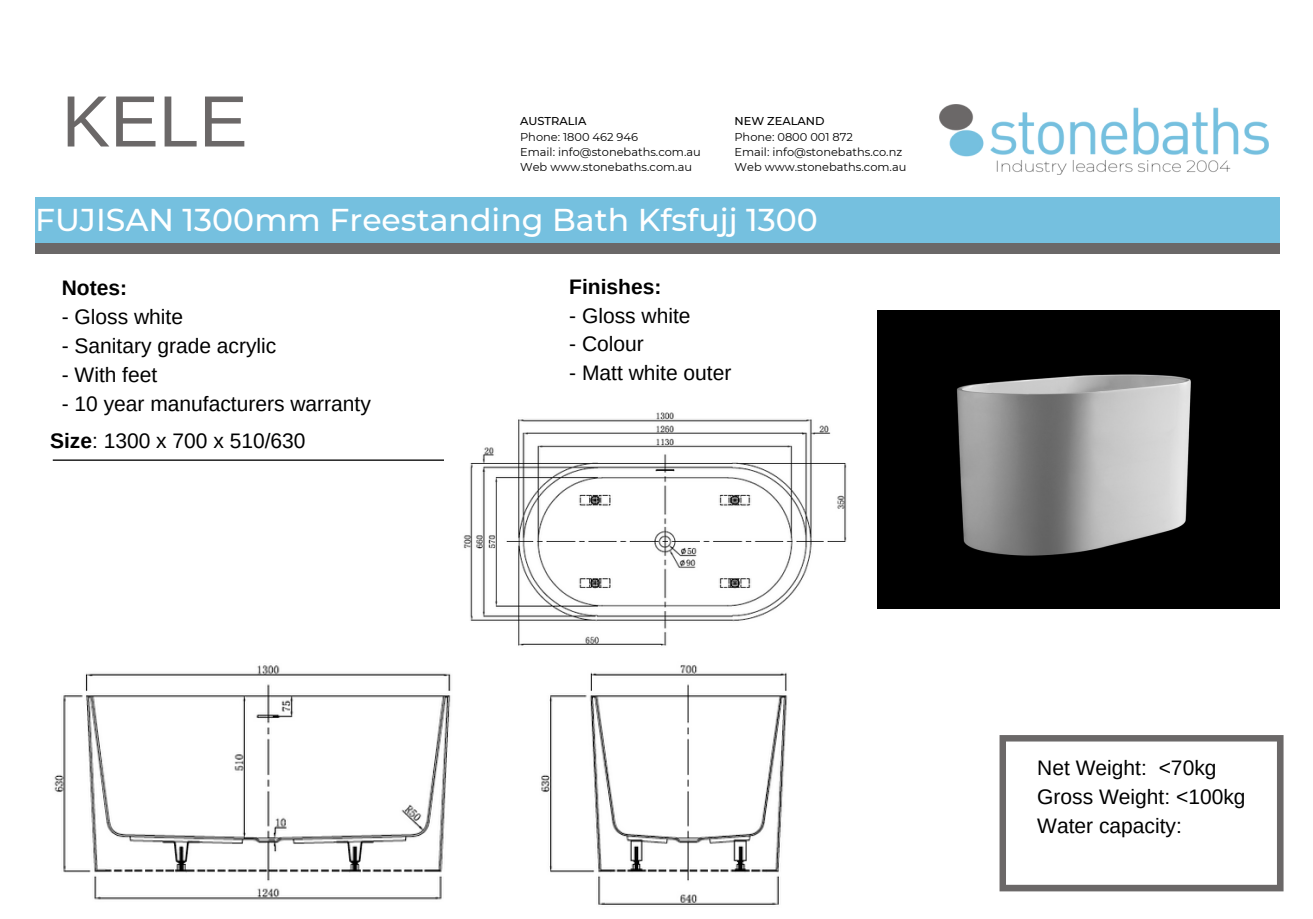
<style>
.page{position:relative;width:1313px;height:919px;background:#fff}
.page>*{position:absolute;margin:0;border:0;box-sizing:border-box;transform-origin:0 0}
.t1{font:72.62px "Arimo";color:#6b6868}
.t2{font:500 31.5px "Montserrat";color:#fff}
.t3{font:21px/28.9px "Arimo";color:#000}
.t4{font:700 21px "Arimo";color:#000}
.t5{font:11.38px "Montserrat";color:#000}
.t6{font:500 11.38px "Montserrat";color:#000}
.s1{font-weight:700}
</style>
<div class="page">
<img style="left:939px;top:105px;width:329px;height:69px">
<div style="left:35px;top:197px;width:1244px;height:47px;background:#75c0df"></div>
<div style="left:35px;top:243px;width:1244px;height:11px;background:#6b6868"></div>
<hr style="left:53px;top:459px;width:467px;height:2px;background:#000">
<svg style="left:999px;top:735px;width:284px;height:156px"></svg>
<img style="left:877px;top:311px;width:402px;height:298px">
<img style="left:54px;top:665px;width:734px;height:240px">
<img style="left:444px;top:412px;width:403px;height:234px">
<p class="t1" style="left:62px;top:81px;width:187px">KELE</p>
<p class="t6" style="left:520px;top:114px;width:68px">AUSTRALIA</p>
<p class="t5" style="left:520px;top:130px;width:119px">Phone: 1800 462 946</p>
<p class="t5" style="left:520px;top:145px;width:182px">Email: info@stonebaths.com.au</p>
<p class="t5" style="left:520px;top:160px;width:173px">Web www.stonebaths.com.au</p>
<p class="t6" style="left:734px;top:114px;width:92px">NEW ZEALAND</p>
<h2 class="t5" style="left:734px;top:130px;width:120px">Phone: 0800 001 872</h2>
<h3 class="t5" style="left:734px;top:145px;width:169px">Email: info@stonebaths.co.nz</h3>
<h3 class="t5" style="left:734px;top:160px;width:173px">Web www.stonebaths.com.au</h3>
<p class="t2" style="left:35px;top:200px;width:784px">FUJISAN 1300mm Freestanding Bath Kfsfujj 1300</p>
<p class="t4" style="left:62px;top:276px;width:67px">Notes:</p>
<p class="t3" style="left:62px;top:302px;width:123px">- Gloss white</p>
<p class="t3" style="left:62px;top:331px;width:216px">- Sanitary grade acrylic</p>
<p class="t3" style="left:62px;top:360px;width:97px">- With feet</p>
<p class="t3" style="left:62px;top:389px;width:311px">- 10 year manufacturers warranty</p>
<h3 class="t3" style="left:50px;top:426px;width:257px"><span class="s1">Size</span>: 1300 x 700 x 510/630</h3>
<h3 class="t4" style="left:569px;top:275px;width:94px">Finishes:</h3>
<h3 class="t3" style="left:569px;top:301px;width:123px">- Gloss white</h3>
<h3 class="t3" style="left:569px;top:330px;width:76px">- Colour</h3>
<h3 class="t3" style="left:569px;top:359px;width:164px">- Matt white outer</h3>
<p class="t3" style="left:1037px;top:753px;width:210px">Net Weight: &lt;70kg<br>Gross Weight: &lt;100kg<br>Water capacity:</p>
</div>
